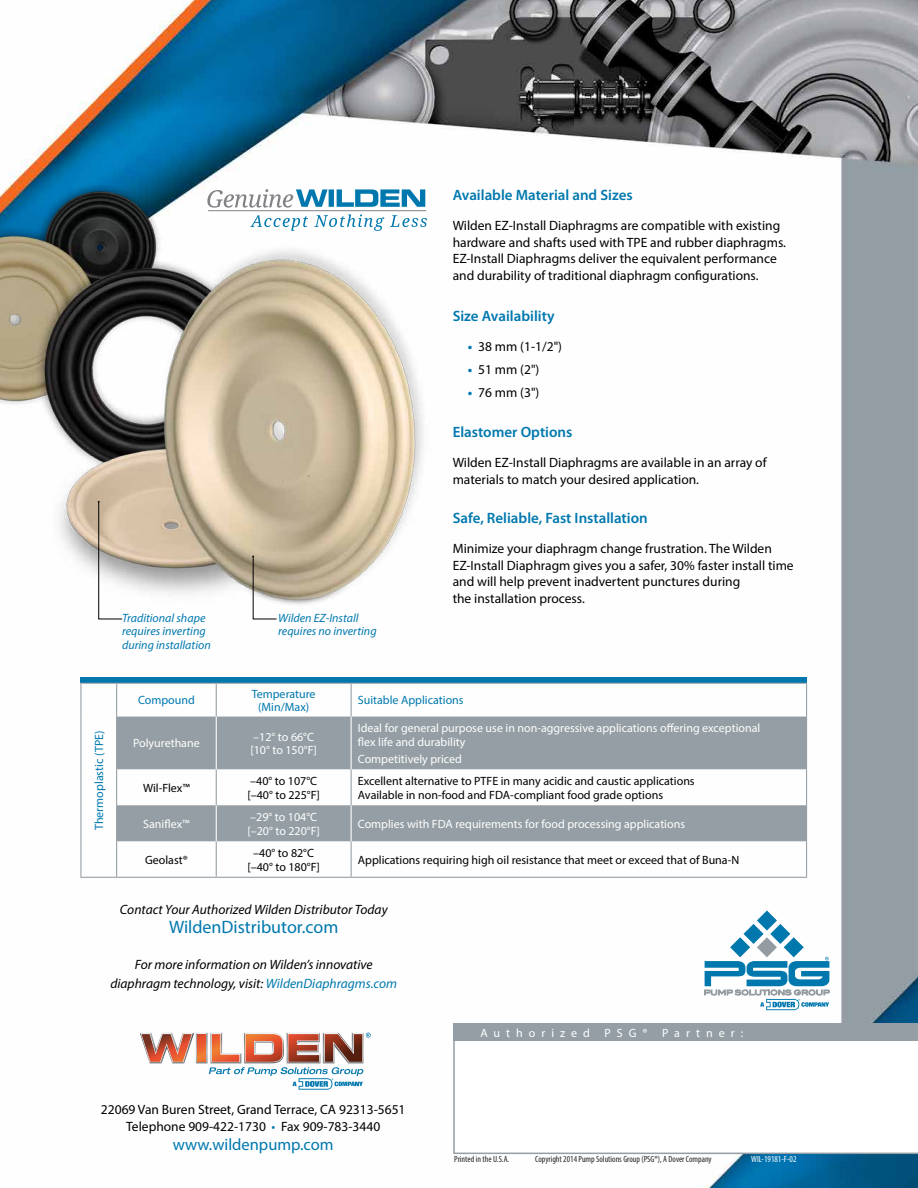
<style>
.page{position:relative;width:918px;height:1188px;background:#fff}
.page>*{position:absolute;margin:0;border:0;box-sizing:border-box;transform-origin:0 0}
.t1{font:18px "Myriad Pro";color:#0078ae}
.t2{font:16.5px "Myriad Pro";color:#0078ae}
.t3{font:600 15px "Myriad Pro";color:#0078ae}
.t4{font:13.5px/16.5px "Myriad Pro";color:#000}
.t5{font:italic 13.5px/19.5px "Myriad Pro";color:#000;text-align:center}
.t6{font:12px/13.5px "Myriad Pro";color:#000}
.t7{font:12px/13.5px "Myriad Pro";color:#fff}
.t8{font:italic 12px/13.5px "Myriad Pro";color:#0078ae}
.t9{font:12px/13.5px "Myriad Pro";color:#0078ae;text-align:center}
.t10{font:12px "Myriad Pro";letter-spacing:.5em;color:#fff}
.t11{font:condensed 9px "Myriad Pro";color:#272425}
.t12{font:condensed 9px "Myriad Pro";color:#fff}
.s1{font-weight:700;color:#0078ae}
.s2{color:#0078ae}
</style>
<div class="page">
<img style="left:33px;top:0;width:885px;height:1188px">
<svg style="left:453px;top:1041px;width:465px;height:113px"></svg>
<div style="left:453px;top:1023px;width:465px;height:18px;background:#949ea4"></div>
<svg style="left:705px;top:911px;width:125px;height:99px"></svg>
<svg style="left:140px;top:1033px;width:231px;height:57px"></svg>
<div style="left:80px;top:678px;width:727px;height:5px;background:#0078ae"></div>
<svg style="left:117px;top:717px;width:689px;height:124px;fill:#949ea4"></svg>
<hr style="left:80px;top:684px;width:1px;height:33px;background:#949ea4">
<hr style="left:116px;top:684px;width:1px;height:33px;background:#949ea4">
<hr style="left:216px;top:684px;width:1px;height:33px;background:#949ea4">
<hr style="left:351px;top:684px;width:1px;height:33px;background:#949ea4">
<hr style="left:806px;top:684px;width:1px;height:33px;background:#949ea4">
<hr style="left:80px;top:717px;width:1px;height:52px;background:#949ea4">
<hr style="left:80px;top:769px;width:1px;height:36px;background:#949ea4">
<hr style="left:80px;top:805px;width:1px;height:36px;background:#949ea4">
<hr style="left:80px;top:841px;width:1px;height:36px;background:#949ea4">
<hr style="left:80px;top:877px;width:37px;height:1px;background:#949ea4">
<hr style="left:351px;top:683px;width:456px;height:1px;background:#949ea4">
<hr style="left:116px;top:841px;width:1px;height:36px;background:#949ea4">
<hr style="left:216px;top:841px;width:1px;height:36px;background:#949ea4">
<hr style="left:351px;top:841px;width:1px;height:36px;background:#949ea4">
<hr style="left:806px;top:841px;width:1px;height:36px;background:#949ea4">
<hr style="left:117px;top:877px;width:99px;height:1px;background:#949ea4">
<hr style="left:216px;top:877px;width:135px;height:1px;background:#949ea4">
<hr style="left:351px;top:877px;width:456px;height:1px;background:#949ea4">
<hr style="left:116px;top:805px;width:1px;height:36px;background:#949ea4">
<hr style="left:806px;top:805px;width:1px;height:36px;background:#949ea4">
<hr style="left:216px;top:805px;width:1px;height:36px;background:#fff">
<hr style="left:351px;top:805px;width:1px;height:36px;background:#fff">
<hr style="left:116px;top:769px;width:1px;height:36px;background:#949ea4">
<hr style="left:216px;top:769px;width:1px;height:36px;background:#949ea4">
<hr style="left:351px;top:769px;width:1px;height:36px;background:#949ea4">
<hr style="left:806px;top:769px;width:1px;height:36px;background:#949ea4">
<hr style="left:116px;top:717px;width:1px;height:52px;background:#949ea4">
<hr style="left:806px;top:717px;width:1px;height:52px;background:#949ea4">
<hr style="left:216px;top:717px;width:1px;height:52px;background:#fff">
<hr style="left:351px;top:717px;width:1px;height:52px;background:#fff">
<img style="left:0;top:155px;width:273px;height:34px">
<img style="left:0;top:189px;width:442px;height:504px">
<svg style="left:98px;top:501px;width:25px;height:118px"></svg>
<svg style="left:252px;top:555px;width:25px;height:64px"></svg>
<svg style="left:207px;top:189px;width:218px;height:19px"></svg>
<svg style="left:250px;top:214px;width:177px;height:17px"></svg>
<hr style="left:208px;top:210px;width:218px;height:1px;background:#808285">
<p class="t8" style="left:122px;top:611px;width:90px">Traditional shape requires inverting during installation</p>
<p class="t8" style="left:278px;top:611px;width:100px">Wilden EZ-Install requires no inverting</p>
<p class="t3" style="left:453px;top:187px;width:182px">Available Material and Sizes</p>
<p class="t4" style="left:453px;top:217px;width:335px">Wilden EZ-Install Diaphragms are compatible with existing hardware and shafts used with TPE and rubber diaphragms.<br>EZ-Install Diaphragms deliver the equivalent performance and durability of traditional diaphragm configurations.</p>
<p class="t3" style="left:453px;top:307px;width:103px">Size Availability</p>
<p class="t4" style="left:468px;top:338px;width:96px"><span class="s1">•</span> 38 mm (1-1/2")</p>
<p class="t4" style="left:468px;top:361px;width:73px"><span class="s1">•</span> 51 mm (2")</p>
<p class="t4" style="left:468px;top:384px;width:73px"><span class="s1">•</span> 76 mm (3")</p>
<p class="t3" style="left:453px;top:424px;width:121px">Elastomer Options</p>
<p class="t4" style="left:453px;top:454px;width:315px">Wilden EZ-Install Diaphragms are available in an array of materials to match your desired application.</p>
<p class="t3" style="left:453px;top:510px;width:197px">Safe, Reliable, Fast Installation</p>
<p class="t4" style="left:453px;top:540px;width:343px">Minimize your diaphragm change frustration. The Wilden EZ-Install Diaphragm gives you a safer, 30% faster install time and will help prevent inadvertent punctures during<br>the installation process.</p>
<p class="t9" style="left:92px;top:830px;width:101px;rotate:-90deg">Thermoplastic (TPE)</p>
<p class="t9" style="left:138px;top:693px;width:58px">Compound</p>
<p class="t9" style="left:252px;top:687px;width:65px">Temperature (Min/Max)</p>
<p class="t9" style="left:358px;top:693px;width:107px">Suitable Applications</p>
<p class="t7" style="left:133px;top:736px;width:68px">Polyurethane</p>
<p class="t7" style="left:250px;top:730px;width:68px">–12° to 66°C [10° to 150°F]</p>
<p class="t7" style="left:358px;top:721px;width:404px">Ideal for general purpose use in non-aggressive applications offering exceptional flex life and durability</p>
<p class="t7" style="left:358px;top:752px;width:106px">Competitively priced</p>
<p class="t6" style="left:143px;top:781px;width:48px">Wil-Flex™</p>
<p class="t6" style="left:247px;top:774px;width:74px">–40° to 107°C [–40° to 225°F]</p>
<p class="t6" style="left:358px;top:774px;width:338px">Excellent alternative to PTFE in many acidic and caustic applications<br>Available in non-food and FDA-compliant food grade options</p>
<p class="t7" style="left:143px;top:817px;width:48px">Saniflex™</p>
<p class="t7" style="left:247px;top:810px;width:74px">–29° to 104°C [–20° to 220°F]</p>
<p class="t7" style="left:358px;top:817px;width:329px">Complies with FDA requirements for food processing applications</p>
<p class="t6" style="left:145px;top:853px;width:44px">Geolast®</p>
<p class="t6" style="left:247px;top:846px;width:74px;text-align:center">–40° to 82°C [–40° to 180°F]</p>
<p class="t6" style="left:358px;top:853px;width:383px">Applications requiring high oil resistance that meet or exceed that of Buna-N</p>
<p class="t5" style="left:120px;top:899px;width:269px">Contact Your Authorized Wilden Distributor Today</p>
<h1 class="t1" style="left:169px;top:916px;width:171px">WildenDistributor.com</h1>
<p class="t5" style="left:110px;top:954px;width:288px">For more information on Wilden’s innovative diaphragm technology, visit: <span class="s2">WildenDiaphragms.com</span></p>
<p class="t4" style="left:101px;top:1101px;width:306px;text-align:center">22069 Van Buren Street, Grand Terrace, CA 92313-5651<br>Telephone 909-422-1730 <span class="s2">•</span> Fax 909-783-3440</p>
<p class="t2" style="left:173px;top:1134px;width:162px">www.wildenpump.com</p>
<p class="t10" style="left:480px;top:1025px;width:265px">Authorized PSG® Partner:</p>
<p class="t11" style="left:454px;top:1154px;width:57px">Printed in the U.S.A.</p>
<p class="t11" style="left:535px;top:1154px;width:178px">Copyright 2014 Pump Solutions Group (PSG®), A Dover Company</p>
<p class="t12" style="left:751px;top:1154px;width:47px">WIL-19181-F-02</p>
</div>
